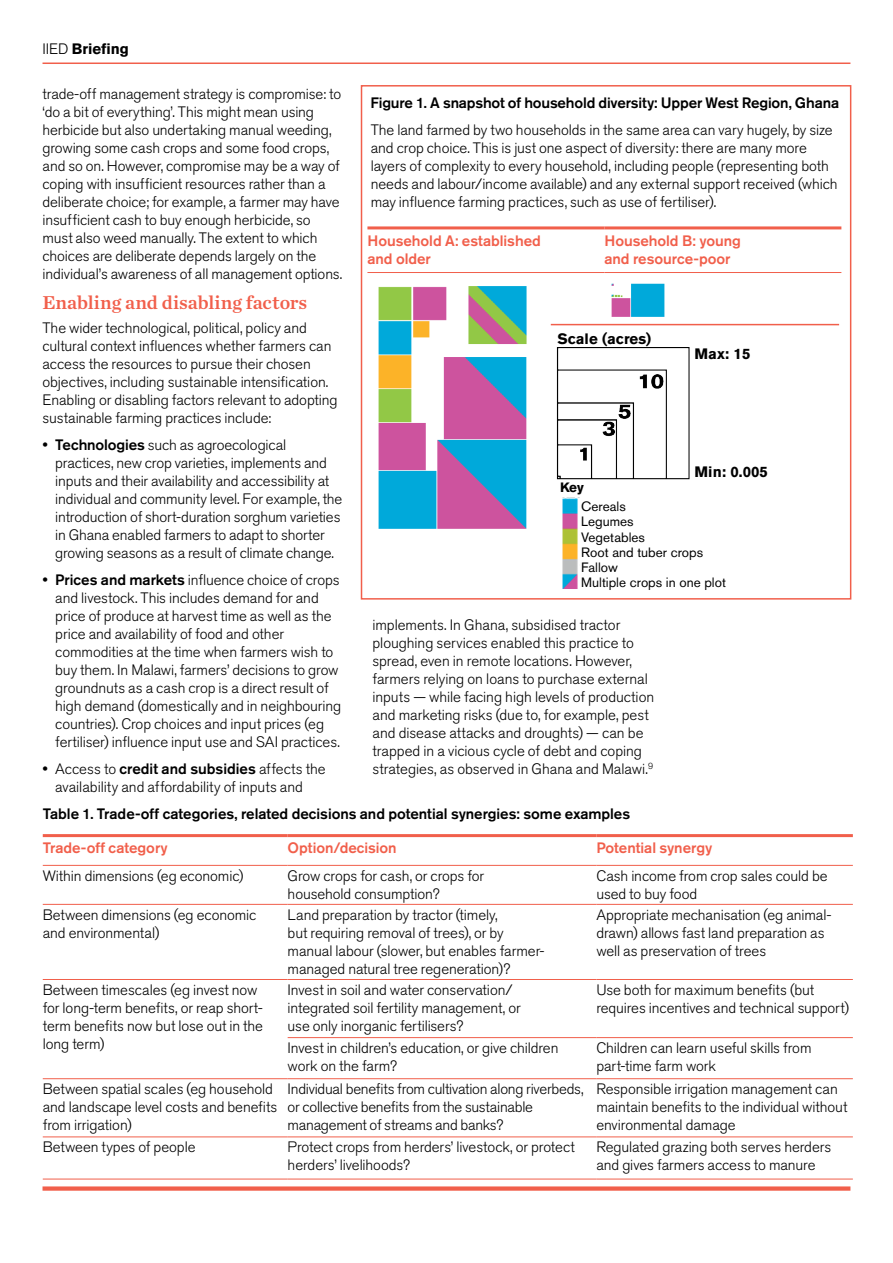
<style>
.page{position:relative;width:893px;height:1263px;background:#fff}
.page>*{position:absolute;margin:0;border:0;box-sizing:border-box;transform-origin:0 0}
.IIED_briefing_Subhea{font:19.5px "Chronicle Text G1 Semi";color:#f15f4b}
.IIED_briefing_Body_c{font:300 15px/18px "Akzidenz Grotesk BE";letter-spacing:-.005em;color:#000}
.IIED_briefing_Table{font:300 15px/18px "Akzidenz Grotesk BE";letter-spacing:-.005em;color:#000}
.IIED_briefing_Table-2{font:500 15px/18px "Akzidenz Grotesk BE";letter-spacing:-.005em;color:#f15f4b}
.IIED_briefing_Body_c-2{font:500 15px "Akzidenz Grotesk BE";letter-spacing:-.005em;color:#000}
.IIED_briefing_Figure{font:500 15px "Akzidenz Grotesk BE";letter-spacing:-.01em;color:#000}
.t1{font:700 15px "Akzidenz Grotesk BE";color:#000}
.t2{font:13.5px/15.1px "Akzidenz Grotesk BE";color:#000}
.s1{font-weight:300}
.s2{font-weight:500}
.s3{font-weight:700}
</style>
<div class="page">
<hr style="left:43px;top:63px;width:807px;height:1px;background:#f15f4b">
<div style="left:43px;top:1186px;width:807px;height:5px;background:#f15f4b"></div>
<hr style="left:43px;top:834px;width:245px;height:3px;background:#f15f4b">
<hr style="left:288px;top:834px;width:308px;height:3px;background:#f15f4b">
<hr style="left:596px;top:834px;width:257px;height:3px;background:#f15f4b">
<hr style="left:43px;top:865px;width:245px;height:1px;background:#f15f4b">
<hr style="left:288px;top:865px;width:308px;height:1px;background:#f15f4b">
<hr style="left:596px;top:865px;width:257px;height:1px;background:#f15f4b">
<hr style="left:43px;top:904px;width:245px;height:1px;background:#f15f4b">
<hr style="left:288px;top:904px;width:308px;height:1px;background:#f15f4b">
<hr style="left:596px;top:904px;width:257px;height:1px;background:#f15f4b">
<hr style="left:288px;top:979px;width:308px;height:1px;background:#f15f4b">
<hr style="left:596px;top:979px;width:257px;height:1px;background:#f15f4b">
<hr style="left:288px;top:1037px;width:308px;height:1px;background:#f15f4b">
<hr style="left:596px;top:1037px;width:257px;height:1px;background:#f15f4b">
<hr style="left:288px;top:1078px;width:308px;height:1px;background:#f15f4b">
<hr style="left:596px;top:1078px;width:257px;height:1px;background:#f15f4b">
<hr style="left:43px;top:1136px;width:245px;height:1px;background:#f15f4b">
<hr style="left:43px;top:1179px;width:245px;height:1px;background:#f15f4b">
<hr style="left:288px;top:1136px;width:308px;height:1px;background:#f15f4b">
<hr style="left:596px;top:1136px;width:257px;height:1px;background:#f15f4b">
<hr style="left:288px;top:1179px;width:308px;height:1px;background:#f15f4b">
<hr style="left:596px;top:1179px;width:257px;height:1px;background:#f15f4b">
<hr style="left:43px;top:979px;width:245px;height:1px;background:#f15f4b">
<hr style="left:43px;top:1078px;width:245px;height:1px;background:#f15f4b">
<div style="left:361px;top:85px;width:490px;height:515px;border:2px solid #f15f4b"></div>
<hr style="left:367px;top:226px;width:237px;height:3px;background:#f15f4b">
<hr style="left:604px;top:226px;width:237px;height:3px;background:#f15f4b">
<hr style="left:367px;top:272px;width:237px;height:1px;background:#f15f4b">
<hr style="left:604px;top:272px;width:237px;height:1px;background:#f15f4b">
<hr style="left:551px;top:324px;width:288px;height:1px;background:#f15f4b">
<img style="left:562px;top:498px;width:16px;height:91px">
<img style="left:378px;top:286px;width:149px;height:243px">
<img style="left:611px;top:283px;width:54px;height:34px">
<img style="left:556px;top:347px;width:134px;height:133px">
<p class="t1" style="left:43px;top:40px;width:88px"><span class="s1">IIED</span> Briefing</p>
<p class="IIED_briefing_Body_c" style="left:43px;top:85px;width:301px">trade-off management strategy is compromise: to ‘do a bit of everything’. This might mean using herbicide but also undertaking manual weeding, growing some cash crops and some food crops, and so on. However, compromise may be a way of coping with insufficient resources rather than a deliberate choice; for example, a farmer may have insufficient cash to buy enough herbicide, so must also weed manually. The extent to which choices are deliberate depends largely on the individual’s awareness of all management options.</p>
<p class="IIED_briefing_Subhea" style="left:43px;top:287px;width:266px">Enabling and disabling factors</p>
<p class="IIED_briefing_Body_c" style="left:43px;top:319px;width:297px">The wider technological, political, policy and cultural context influences whether farmers can access the resources to pursue their chosen objectives, including sustainable intensification.<br>Enabling or disabling factors relevant to adopting sustainable farming practices include:</p>
<p class="IIED_briefing_Body_c" style="left:55px;top:436px;width:289px;text-indent:-13px">• <span class="s2">Technologies</span> such as agroecological practices, new crop varieties, implements and inputs and their availability and accessibility at individual and community level. For example, the introduction of short-duration sorghum varieties in Ghana enabled farmers to adapt to shorter growing seasons as a result of climate change.</p>
<p class="IIED_briefing_Body_c" style="left:55px;top:571px;width:288px;text-indent:-13px">• <span class="s2">Prices and markets</span> influence choice of crops and livestock. This includes demand for and price of produce at harvest time as well as the price and availability of food and other commodities at the time when farmers wish to buy them. In Malawi, farmers’ decisions to grow groundnuts as a cash crop is a direct result of high demand (domestically and in neighbouring countries). Crop choices and input prices (eg fertiliser) influence input use and SAI practices.</p>
<p class="IIED_briefing_Body_c" style="left:55px;top:760px;width:272px;text-indent:-13px">• Access to <span class="s2">credit and subsidies</span> affects the availability and affordability of inputs and</p>
<p class="IIED_briefing_Figure" style="left:371px;top:94px;width:470px">Figure 1. A snapshot of household diversity: Upper West Region, Ghana</p>
<p class="IIED_briefing_Body_c" style="left:371px;top:121px;width:468px">The land farmed by two households in the same area can vary hugely, by size and crop choice. This is just one aspect of diversity: there are many more layers of complexity to every household, including people (representing both needs and labour/income available) and any external support received (which may influence farming practices, such as use of fertiliser).</p>
<p class="IIED_briefing_Table-2" style="left:367px;top:231px;width:175px">Household A: established and older</p>
<p class="IIED_briefing_Table-2" style="left:604px;top:231px;width:138px">Household B: young and resource-poor</p>
<p class="t1" style="left:557px;top:330px;width:95px">Scale (acres)</p>
<p class="t1" style="left:695px;top:346px;width:57px">Max: 15</p>
<p class="t1" style="left:695px;top:463px;width:75px">Min: 0.005</p>
<p class="t2" style="left:581px;top:478px;width:46px;line-height:19px;text-indent:-21px"><span class="s3">Key<br></span>Cereals</p>
<p class="t2" style="left:581px;top:514px;width:123px">Legumes<br>Vegetables<br>Root and tuber crops</p>
<p class="t2" style="left:581px;top:574px;width:146px">Multiple crops in one plot</p>
<p class="t2" style="left:581px;top:559px;width:38px">Fallow</p>
<p class="IIED_briefing_Body_c" style="left:372px;top:616px;width:283px">implements. In Ghana, subsidised tractor ploughing services enabled this practice to spread, even in remote locations. However, farmers relying on loans to purchase external inputs — while facing high levels of production and marketing risks (due to, for example, pest and disease attacks and droughts) — can be trapped in a vicious cycle of debt and coping strategies, as observed in Ghana and Malawi.<sup>9</sup></p>
<p class="IIED_briefing_Body_c-2" style="left:43px;top:805px;width:589px">Table 1. Trade-off categories, related decisions and potential synergies: some examples</p>
<p class="IIED_briefing_Table-2" style="left:43px;top:839px;width:126px">Trade-off category</p>
<p class="IIED_briefing_Table-2" style="left:288px;top:839px;width:111px">Option/decision</p>
<p class="IIED_briefing_Table-2" style="left:596px;top:839px;width:117px">Potential synergy</p>
<p class="IIED_briefing_Table" style="left:43px;top:867px;width:202px">Within dimensions (eg economic)</p>
<p class="IIED_briefing_Table" style="left:288px;top:867px;width:198px">Grow crops for cash, or crops for household consumption?</p>
<p class="IIED_briefing_Table" style="left:596px;top:867px;width:233px">Cash income from crop sales could be used to buy food</p>
<p class="IIED_briefing_Table" style="left:43px;top:906px;width:215px">Between dimensions (eg economic and environmental)</p>
<p class="IIED_briefing_Table" style="left:288px;top:906px;width:258px">Land preparation by tractor (timely,<br>but requiring removal of trees), or by manual labour (slower, but enables farmer&shy;managed natural tree regeneration)?</p>
<p class="IIED_briefing_Table" style="left:596px;top:906px;width:237px">Appropriate mechanisation (eg animal&shy;drawn) allows fast land preparation as well as preservation of trees</p>
<p class="IIED_briefing_Table" style="left:43px;top:981px;width:222px">Between timescales (eg invest now for long-term benefits, or reap short&shy;term benefits now but lose out in the long term)</p>
<p class="IIED_briefing_Table" style="left:288px;top:981px;width:235px">Invest in soil and water conservation/ integrated soil fertility management, or use only inorganic fertilisers?</p>
<p class="IIED_briefing_Table" style="left:596px;top:981px;width:254px">Use both for maximum benefits (but requires incentives and technical support)</p>
<p class="IIED_briefing_Table" style="left:288px;top:1039px;width:272px">Invest in children’s education, or give children work on the farm?</p>
<p class="IIED_briefing_Table" style="left:596px;top:1039px;width:217px">Children can learn useful skills from part-time farm work</p>
<p class="IIED_briefing_Table" style="left:43px;top:1080px;width:236px">Between spatial scales (eg household and landscape level costs and benefits from irrigation)</p>
<p class="IIED_briefing_Table" style="left:288px;top:1080px;width:297px">Individual benefits from cultivation along riverbeds, or collective benefits from the sustainable management of streams and banks?</p>
<p class="IIED_briefing_Table" style="left:596px;top:1080px;width:253px">Responsible irrigation management can maintain benefits to the individual without environmental damage</p>
<p class="IIED_briefing_Table" style="left:43px;top:1138px;width:154px">Between types of people</p>
<p class="IIED_briefing_Table" style="left:288px;top:1138px;width:289px">Protect crops from herders’ livestock, or protect herders’ livelihoods?</p>
<p class="IIED_briefing_Table" style="left:596px;top:1138px;width:236px">Regulated grazing both serves herders and gives farmers access to manure</p>
</div>
